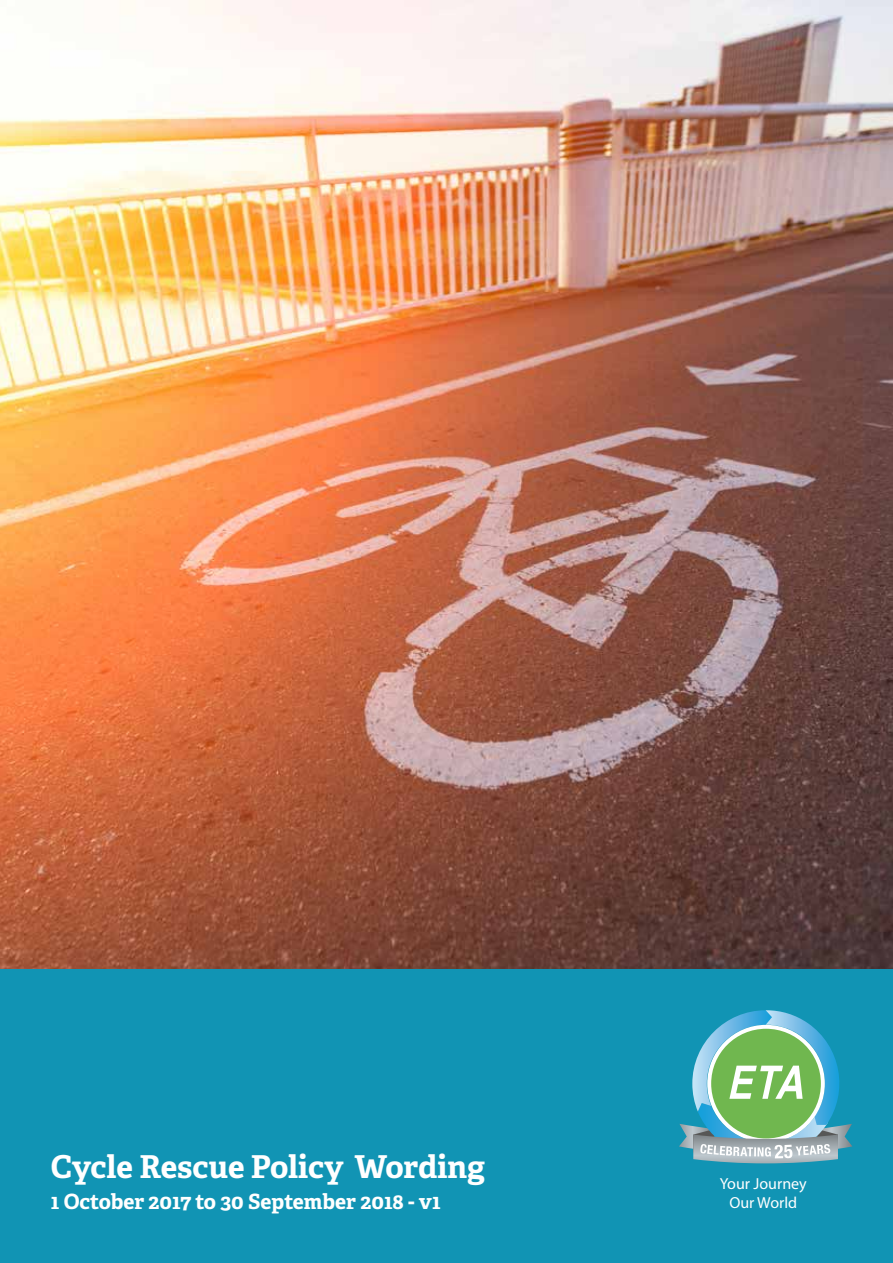
<style>
.page{position:relative;width:893px;height:1263px;background:#fff}
.page>*{position:absolute;margin:0;border:0;box-sizing:border-box;transform-origin:0 0}
.t1{font:700 31.5px "Adelle Basic";letter-spacing:-.005em;color:#fff}
.t2{font:700 21px "Adelle Basic";letter-spacing:-.005em;color:#fff}
.t3{font:16.05px/19.2px "Myriad Pro";color:#fff;text-align:center}
</style>
<div class="page">
<img style="left:0;top:0;width:893px;height:969px">
<div style="left:0;top:969px;width:893px;height:294px;background:#1194b4"></div>
<svg style="left:679px;top:1010px;width:173px;height:154px"></svg>
<h1 class="t1" style="left:51px;top:1147px;width:435px">Cycle Rescue Policy Wording</h1>
<p class="t2" style="left:51px;top:1188px;width:391px">1 October 2017 to 30 September 2018 - v1</p>
<p class="t3" style="left:720px;top:1174px;width:88px">Your Journey<br>Our World</p>
</div>
